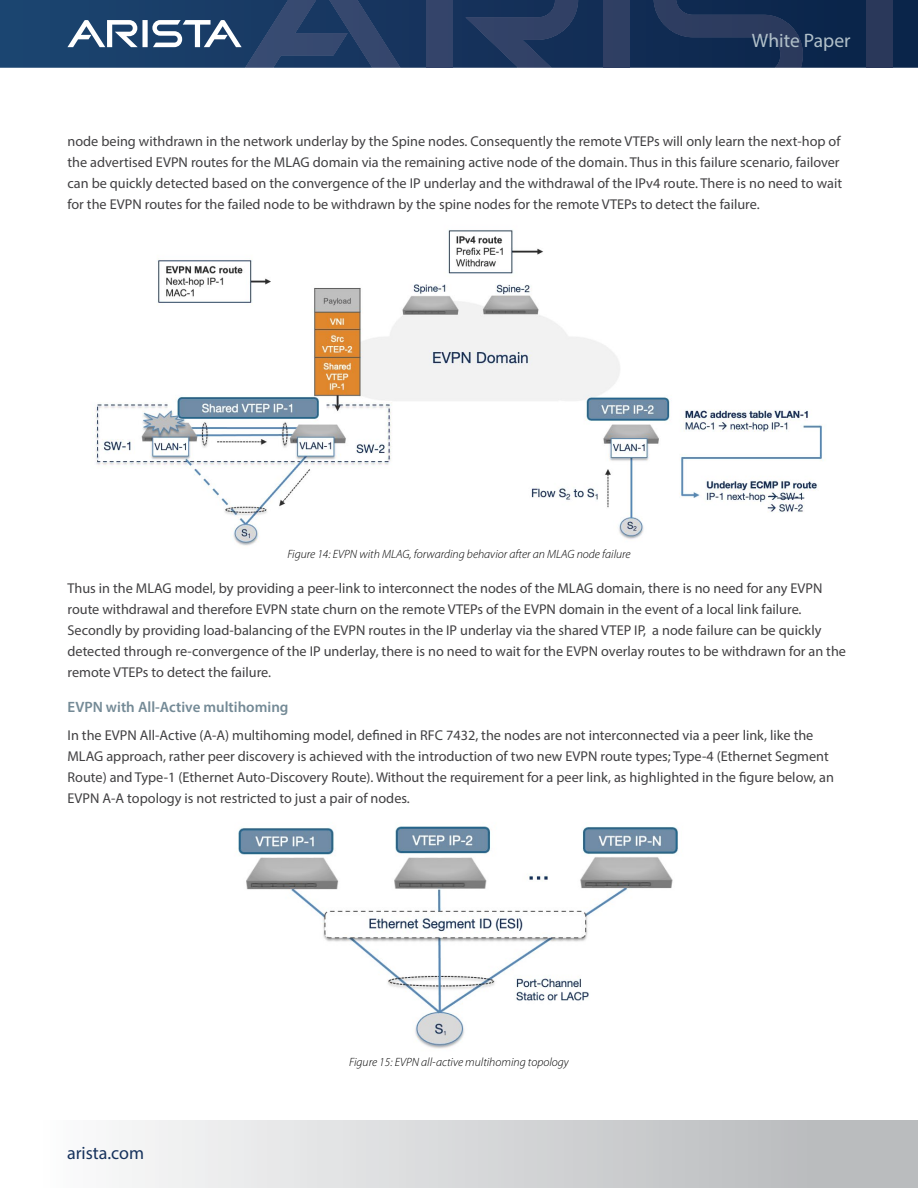
<style>
.page{position:relative;width:918px;height:1188px;background:#fff}
.page>*{position:absolute;margin:0;border:0;box-sizing:border-box;transform-origin:0 0}
.t1{font:19.5px "Myriad Pro";color:#b1c0c9}
.t2{font:18px "Myriad Pro";color:#16325c}
.t3{font:600 15px "Myriad Pro";color:#748a96}
.t4{font:14.25px/21px "Myriad Pro";color:#414042}
.t5{font:italic 300 12px "Myriad Pro";color:#000}
</style>
<div class="page">
<svg style="left:0;top:0;width:918px;height:68px;background:#13325a"></svg>
<div style="left:426px;top:0;width:26px;height:68px;background:#34446a"></div>
<svg style="left:465px;top:0;width:113px;height:68px;background:#22385f"></svg>
<svg style="left:67px;top:0;width:333px;height:68px;background:#334f75"></svg>
<div style="left:604px;top:0;width:26px;height:68px;background:#2f3f63"></div>
<svg style="left:654px;top:0;width:149px;height:68px;background:#1a3156"></svg>
<div style="left:867px;top:0;width:26px;height:68px;background:#2a385a"></div>
<div style="left:0;top:1120px;width:918px;height:68px;background:linear-gradient(to right,#fff,#b3b5b7)"></div>
<img style="left:95px;top:230px;width:729px;height:316px">
<img style="left:238px;top:826px;width:440px;height:223px">
<h1 class="t1" style="left:752px;top:29px;width:100px">White Paper</h1>
<p class="t4" style="left:68px;top:130px;width:776px">node being withdrawn in the network underlay by the Spine nodes. Consequently the remote VTEPs will only learn the next-hop of the advertised EVPN routes for the MLAG domain via the remaining active node of the domain. Thus in this failure scenario, failover can be quickly detected based on the convergence of the IP underlay and the withdrawal of the IPv4 route. There is no need to wait for the EVPN routes for the failed node to be withdrawn by the spine nodes for the remote VTEPs to detect the failure.</p>
<p class="t5" style="left:287px;top:547px;width:345px">Figure 14: EVPN with MLAG, forwarding behavior after an MLAG node failure</p>
<p class="t4" style="left:68px;top:578px;width:780px">Thus in the MLAG model, by providing a peer-link to interconnect the nodes of the MLAG domain, there is no need for any EVPN route withdrawal and therefore EVPN state churn on the remote VTEPs of the EVPN domain in the event of a local link failure.<br>Secondly by providing load-balancing of the EVPN routes in the IP underlay via the shared VTEP IP, a node failure can be quickly detected through re-convergence of the IP underlay, there is no need to wait for the EVPN overlay routes to be withdrawn for an the remote VTEPs to detect the failure.</p>
<p class="t3" style="left:68px;top:697px;width:223px">EVPN with All-Active multihoming</p>
<p class="t4" style="left:68px;top:724px;width:768px">In the EVPN All-Active (A-A) multihoming model, defined in RFC 7432, the nodes are not interconnected via a peer link, like the MLAG approach, rather peer discovery is achieved with the introduction of two new EVPN route types; Type-4 (Ethernet Segment Route) and Type-1 (Ethernet Auto-Discovery Route). Without the requirement for a peer link, as highlighted in the figure below, an EVPN A-A topology is not restricted to just a pair of nodes.</p>
<p class="t2" style="left:67px;top:1142px;width:79px">arista.com</p>
<p class="t5" style="left:349px;top:1056px;width:221px">Figure 15: EVPN all-active multihoming topology</p>
</div>
